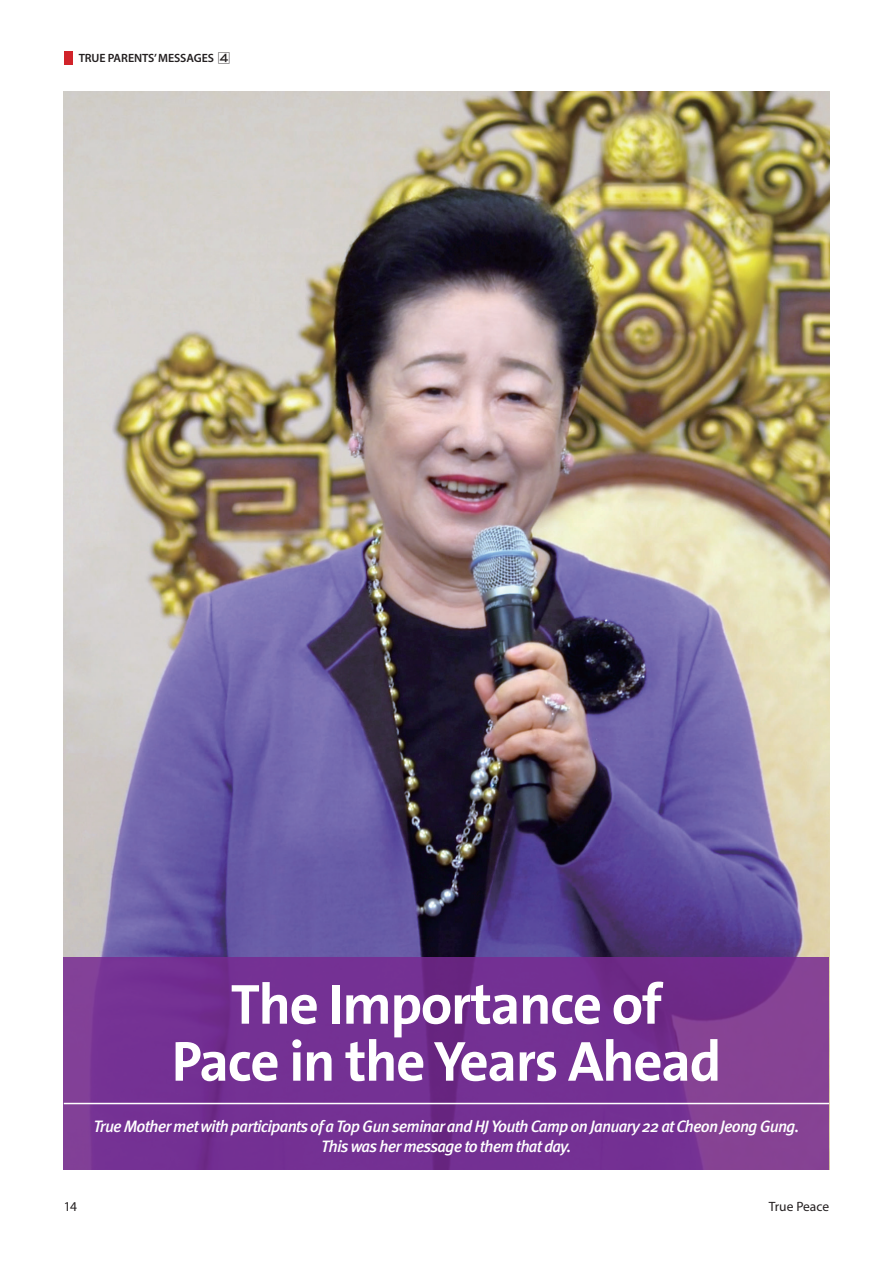
<style>
.page{position:relative;width:893px;height:1263px;background:#fff}
.page>*{position:absolute;margin:0;border:0;box-sizing:border-box;transform-origin:0 0}
.t1{font:700 57px/57px "The Sans B7";letter-spacing:-.025em;color:#fff;text-align:center}
.t2{font:italic 500 16.5px/19.8px "Meta Pro";letter-spacing:-.05em;color:#fff;text-align:center}
.t3{font:13.5px "Myriad Pro";letter-spacing:-.005em;color:#231f20}
.t4{font:600 12px "Myriad Pro";letter-spacing:-.005em;color:#231f20}
.s1{font-family:"YDVYGO32";font-weight:400;font-size:13.5px}
</style>
<div class="page">
<div style="left:64px;top:51px;width:8px;height:14px;background:#d1232a"></div>
<img style="left:64px;top:91px;width:765px;height:866px">
<svg style="left:64px;top:957px;width:765px;height:212px;background:#763392"></svg>
<hr style="left:64px;top:1103px;width:765px;height:1px;background:#fff">
<p class="t4" style="left:79px;top:50px;width:153px">TRUE PARENTS’ MESSAGES <span class="s1">4</span></p>
<h1 class="t1" style="left:172px;top:978px;width:551px">The Importance of<br>Pace in the Years Ahead</h1>
<p class="t2" style="left:93px;top:1117px;width:708px">True Mother met with participants of a Top Gun seminar and HJ Youth Camp on January 22 at Cheon Jeong Gung.<br>This was her message to them that day.</p>
<p class="t3" style="left:64px;top:1198px;width:15px">14</p>
<p class="t3" style="left:769px;top:1198px;width:62px">True Peace</p>
</div>
